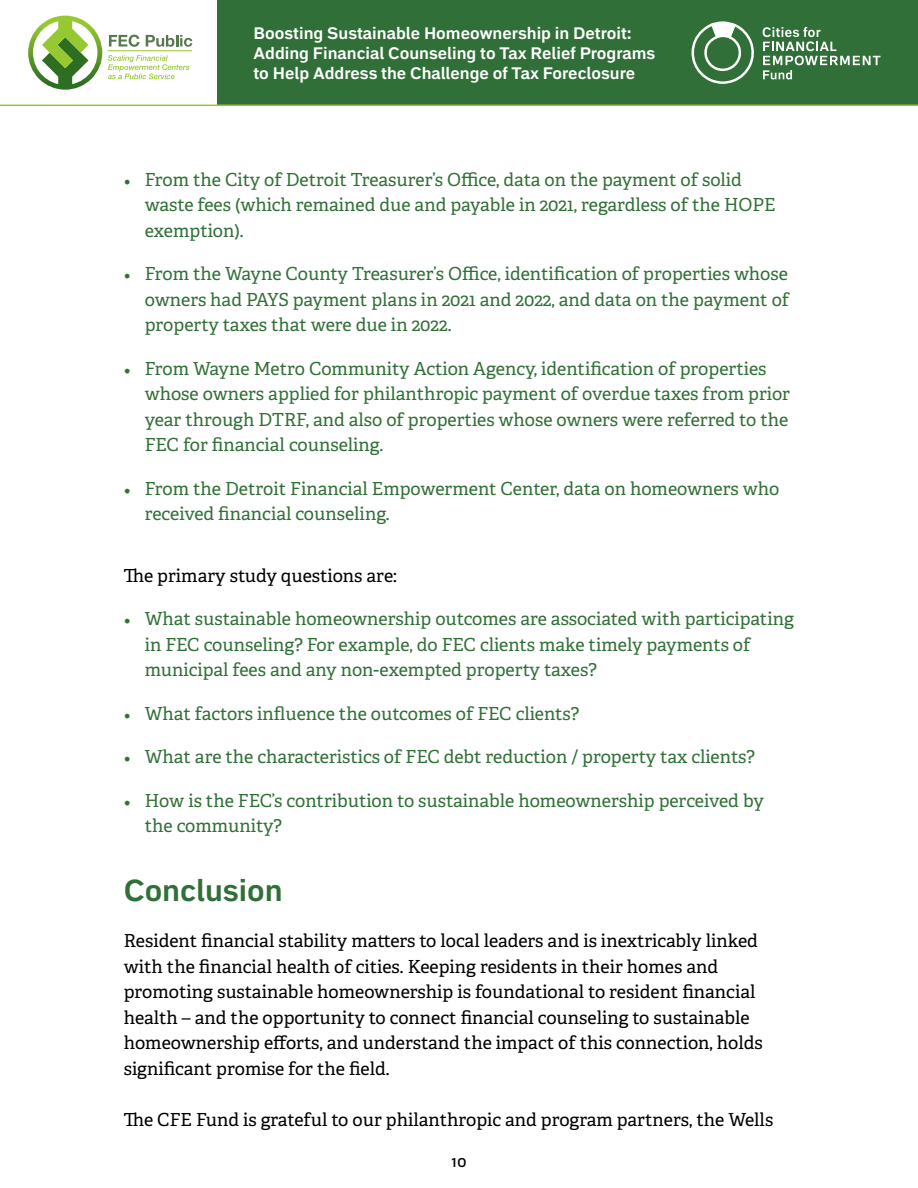
<style>
.page{position:relative;width:918px;height:1188px;background:#fff}
.page>*{position:absolute;margin:0;border:0;box-sizing:border-box;transform-origin:0 0}
.t1{font:700 30px "Embarcadero MVB Pro";color:#306f37}
.t2{font:18px/25.5px "Adelle";color:#317037}
.t3{font:18px/25.5px "Adelle";color:#000}
.t4{font:700 16.5px/19.8px "Embarcadero MVB Pro";color:#fff}
.t5{font:500 15px "Embarcadero MVB Pro";color:#000}
.s1{font-family:"Minion Pro"}
</style>
<div class="page">
<svg style="left:109px;top:35px;width:30px;height:12px"></svg>
<svg style="left:146px;top:35px;width:46px;height:12px"></svg>
<svg style="left:108px;top:55px;width:81px;height:24px"></svg>
<hr style="left:108px;top:50px;width:84px;height:1px;background:#96c832">
<svg style="left:28px;top:16px;width:74px;height:74px"></svg>
<div style="left:218px;top:0;width:700px;height:105px;background:#306f37"></div>
<svg style="left:691px;top:21px;width:63px;height:63px"></svg>
<svg style="left:763px;top:27px;width:117px;height:52px"></svg>
<hr style="left:0;top:105px;width:918px;height:1px;background:#96c832">
<p class="t4" style="left:254px;top:23px;width:403px">Boosting Sustainable Homeownership in Detroit:<br>Adding Financial Counseling to Tax Relief Programs to Help Address the Challenge of Tax Foreclosure</p>
<p class="t2" style="left:145px;top:167px;width:632px;text-indent:-21px"><span class="s1">•</span> From the City of Detroit Treasurer’s Office, data on the payment of solid waste fees (which remained due and payable in 2021, regardless of the HOPE exemption).</p>
<p class="t2" style="left:145px;top:262px;width:646px;text-align:justify;text-indent:-21px"><span class="s1">•</span> From the Wayne County Treasurer’s Office, identification of properties whose owners had PAYS payment plans in 2021 and 2022, and data on the payment of property taxes that were due in 2022.</p>
<p class="t2" style="left:145px;top:356px;width:647px;text-indent:-21px"><span class="s1">•</span> From Wayne Metro Community Action Agency, identification of properties whose owners applied for philanthropic payment of overdue taxes from prior year through DTRF, and also of properties whose owners were referred to the FEC for financial counseling.</p>
<p class="t2" style="left:145px;top:476px;width:636px;text-indent:-21px"><span class="s1">•</span> From the Detroit Financial Empowerment Center, data on homeowners who received financial counseling.</p>
<p class="t3" style="left:124px;top:563px;width:275px">The primary study questions are:</p>
<p class="t2" style="left:145px;top:607px;width:651px;text-indent:-21px"><span class="s1">•</span> What sustainable homeownership outcomes are associated with participating in FEC counseling? For example, do FEC clients make timely payments of municipal fees and any non-exempted property taxes?</p>
<p class="t2" style="left:124px;top:701px;width:457px"><span class="s1">•</span> What factors influence the outcomes of FEC clients?</p>
<p class="t2" style="left:124px;top:745px;width:633px"><span class="s1">•</span> What are the characteristics of FEC debt reduction / property tax clients?</p>
<p class="t2" style="left:145px;top:788px;width:621px;text-indent:-21px"><span class="s1">•</span> How is the FEC’s contribution to sustainable homeownership perceived by the community?</p>
<h1 class="t1" style="left:124px;top:868px;width:160px">Conclusion</h1>
<p class="t3" style="left:124px;top:928px;width:640px">Resident financial stability matters to local leaders and is inextricably linked with the financial health of cities. Keeping residents in their homes and promoting sustainable homeownership is foundational to resident financial health – and the opportunity to connect financial counseling to sustainable homeownership efforts, and understand the impact of this connection, holds significant promise for the field.</p>
<p class="t3" style="left:124px;top:1107px;width:651px">The CFE Fund is grateful to our philanthropic and program partners, the Wells</p>
<p class="t5" style="left:451px;top:1151px;width:17px">10</p>
</div>
